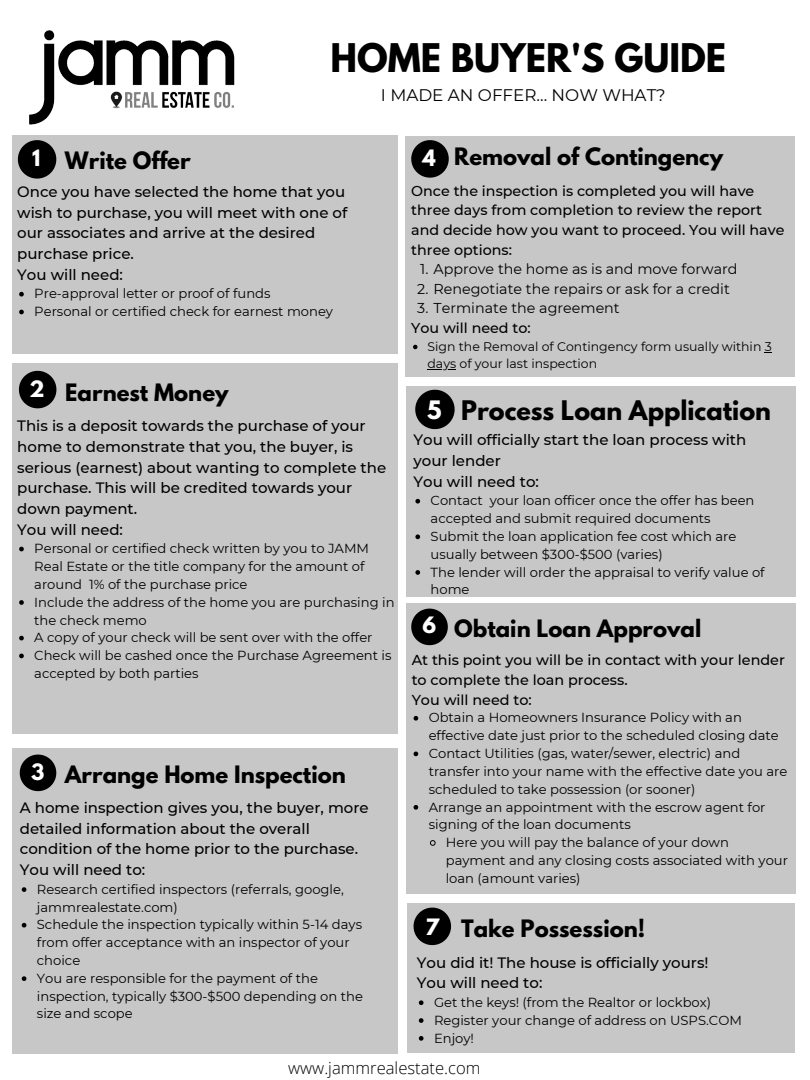
<style>
.page{position:relative;width:810px;height:1080px;background:#fff}
.page>*{position:absolute;margin:0;border:0;box-sizing:border-box;transform-origin:0 0}
.t1{font:700 35px "League Spartan";color:#000}
.t2{font:700 23.88px "League Spartan";color:#000}
.t3{font:700 22.5px "League Spartan";color:#fff}
.t4{font:700 21.25px "League Spartan";color:#000}
.t5{font:700 20px "League Spartan";color:#fff}
.t6{font:16.75px "Montserrat";color:#000}
.t7{font:300 16.62px "Open Sans";color:#000}
.t8{font:500 15px/20.6px "Montserrat";color:#000}
.t9{font:500 14.38px/19.8px "Montserrat";color:#000}
.t10{font:500 14.25px/19.6px "Montserrat";color:#000}
.t11{font:14.25px "Montserrat";color:#000}
.t12{font:13.12px/17.8px "Montserrat";color:#000}
.t13{font:12.5px/17px "Montserrat";color:#000}
</style>
<div class="page">
<div style="left:12px;top:364px;width:386px;height:370px;background:#c7c7c7"></div>
<svg style="left:19px;top:371px;width:37px;height:37px"></svg>
<svg style="left:19px;top:547px;width:5px;height:4px"></svg>
<svg style="left:19px;top:600px;width:5px;height:5px"></svg>
<svg style="left:19px;top:636px;width:5px;height:4px"></svg>
<svg style="left:19px;top:654px;width:5px;height:4px"></svg>
<div style="left:12px;top:748px;width:386px;height:306px;background:#c7c7c7"></div>
<svg style="left:20px;top:755px;width:36px;height:36px"></svg>
<svg style="left:22px;top:887px;width:4px;height:5px"></svg>
<svg style="left:22px;top:923px;width:4px;height:5px"></svg>
<svg style="left:22px;top:976px;width:4px;height:5px"></svg>
<div style="left:12px;top:136px;width:386px;height:218px;background:#c7c7c7"></div>
<svg style="left:18px;top:140px;width:38px;height:39px"></svg>
<svg style="left:19px;top:292px;width:5px;height:5px"></svg>
<svg style="left:19px;top:310px;width:5px;height:4px"></svg>
<div style="left:405px;top:136px;width:390px;height:241px;background:#c7c7c7"></div>
<svg style="left:411px;top:140px;width:38px;height:38px"></svg>
<svg style="left:413px;top:345px;width:5px;height:4px"></svg>
<svg style="left:428px;top:369px;width:28px;height:1px"></svg>
<div style="left:406px;top:386px;width:389px;height:211px;background:#c7c7c7"></div>
<svg style="left:415px;top:390px;width:40px;height:39px"></svg>
<svg style="left:415px;top:499px;width:5px;height:5px"></svg>
<svg style="left:415px;top:534px;width:5px;height:5px"></svg>
<svg style="left:415px;top:570px;width:5px;height:5px"></svg>
<div style="left:406px;top:603px;width:389px;height:291px;background:#c7c7c7"></div>
<svg style="left:411px;top:609px;width:37px;height:36px"></svg>
<svg style="left:414px;top:716px;width:4px;height:5px"></svg>
<svg style="left:414px;top:752px;width:4px;height:4px"></svg>
<svg style="left:414px;top:805px;width:4px;height:5px"></svg>
<svg style="left:430px;top:840px;width:6px;height:6px"></svg>
<div style="left:408px;top:903px;width:387px;height:150px;background:#c7c7c7"></div>
<svg style="left:414px;top:908px;width:37px;height:37px"></svg>
<svg style="left:419px;top:1000px;width:5px;height:5px"></svg>
<svg style="left:419px;top:1018px;width:5px;height:5px"></svg>
<svg style="left:419px;top:1036px;width:5px;height:5px"></svg>
<img style="left:29px;top:30px;width:206px;height:95px">
<p class="t1" style="left:331px;top:41px;width:397px">HOME BUYER'S GUIDE</p>
<p class="t5" style="left:32px;top:148px;width:10px">1</p>
<p class="t4" style="left:65px;top:149px;width:127px">Write Offer</p>
<p class="t8" style="left:17px;top:181px;width:332px">Once you have selected the home that you wish to purchase, you will meet with one of our associates and arrive at the desired purchase price.</p>
<p class="t8" style="left:17px;top:264px;width:107px">You will need:</p>
<p class="t12" style="left:34px;top:285px;width:238px">Pre-approval letter or proof of funds</p>
<p class="t12" style="left:34px;top:303px;width:300px">Personal or certified check for earnest money</p>
<p class="t6" style="left:381px;top:84px;width:286px">I MADE AN OFFER... NOW WHAT?</p>
<p class="t5" style="left:423px;top:148px;width:15px">4</p>
<p class="t4" style="left:454px;top:146px;width:270px">Removal of Contingency</p>
<p class="t10" style="left:411px;top:181px;width:375px">Once the inspection is completed you will have three days from completion to review the report and decide how you want to proceed. You will have three options:</p>
<p class="t11" style="left:420px;top:260px;width:319px">1. Approve the home as is and move forward</p>
<p class="t11" style="left:417px;top:280px;width:314px">2. Renegotiate the repairs or ask for a credit</p>
<p class="t11" style="left:417px;top:300px;width:204px">3. Terminate the agreement</p>
<p class="t13" style="left:428px;top:338px;width:346px">Sign the Removal of Contingency form usually within 3 days of your last inspection</p>
<p class="t10" style="left:411px;top:318px;width:121px">You will need to:</p>
<p class="t5" style="left:29px;top:379px;width:17px">2</p>
<p class="t4" style="left:65px;top:382px;width:165px">Earnest Money</p>
<p class="t8" style="left:17px;top:416px;width:370px">This is a deposit towards the purchase of your home to demonstrate that you, the buyer, is serious (earnest) about wanting to complete the purchase. This will be credited towards your down payment.</p>
<p class="t8" style="left:17px;top:519px;width:107px">You will need:</p>
<p class="t12" style="left:34px;top:540px;width:336px">Personal or certified check written by you to JAMM<br>Real Estate or the title company for the amount of around 1% of the purchase price</p>
<p class="t12" style="left:34px;top:593px;width:362px">Include the address of the home you are purchasing in the check memo</p>
<p class="t12" style="left:34px;top:629px;width:340px">A copy of your check will be sent over with the offer</p>
<p class="t12" style="left:34px;top:647px;width:359px">Check will be cashed once the Purchase Agreement is accepted by both parties</p>
<p class="t5" style="left:31px;top:762px;width:15px">3</p>
<p class="t4" style="left:65px;top:763px;width:282px">Arrange Home Inspection</p>
<p class="t8" style="left:20px;top:797px;width:350px">A home inspection gives you, the buyer, more detailed information about the overall condition of the home prior to the purchase.</p>
<p class="t8" style="left:20px;top:859px;width:127px">You will need to:</p>
<p class="t12" style="left:37px;top:880px;width:308px">Research certified inspectors (referrals, google, jammrealestate.com)</p>
<p class="t12" style="left:37px;top:916px;width:327px">Schedule the inspection typically within 5-14 days from offer acceptance with an inspector of your choice</p>
<p class="t12" style="left:37px;top:969px;width:328px">You are responsible for the payment of the inspection, typically $300-$500 depending on the size and scope</p>
<p class="t3" style="left:427px;top:399px;width:16px">5</p>
<p class="t2" style="left:461px;top:398px;width:311px">Process Loan Application</p>
<p class="t8" style="left:414px;top:430px;width:334px">You will officially start the loan process with your lender</p>
<p class="t8" style="left:414px;top:471px;width:127px">You will need to:</p>
<p class="t12" style="left:431px;top:492px;width:325px">Contact your loan officer once the offer has been accepted and submit required documents</p>
<p class="t12" style="left:431px;top:527px;width:307px">Submit the loan application fee cost which are usually between $300-$500 (varies)</p>
<p class="t12" style="left:431px;top:563px;width:336px">The lender will order the appraisal to verify value of home</p>
<p class="t5" style="left:423px;top:615px;width:15px">6</p>
<p class="t4" style="left:454px;top:618px;width:249px">Obtain Loan Approval</p>
<p class="t9" style="left:412px;top:650px;width:375px">At this point you will be in contact with your lender to complete the loan process.</p>
<p class="t9" style="left:412px;top:690px;width:122px">You will need to:</p>
<p class="t12" style="left:429px;top:709px;width:352px">Obtain a Homeowners Insurance Policy with an effective date just prior to the scheduled closing date</p>
<p class="t12" style="left:429px;top:745px;width:360px">Contact Utilities (gas, water/sewer, electric) and transfer into your name with the effective date you are scheduled to take possession (or sooner)</p>
<p class="t12" style="left:429px;top:798px;width:338px">Arrange an appointment with the escrow agent for signing of the loan documents</p>
<p class="t12" style="left:446px;top:834px;width:344px">Here you will pay the balance of your down payment and any closing costs associated with your loan (amount varies)</p>
<p class="t5" style="left:426px;top:917px;width:15px">7</p>
<p class="t4" style="left:461px;top:918px;width:186px">Take Possession!</p>
<p class="t8" style="left:417px;top:952px;width:293px">You did it! The house is officially yours!</p>
<p class="t8" style="left:417px;top:973px;width:127px">You will need to:</p>
<p class="t12" style="left:434px;top:993px;width:279px">Get the keys! (from the Realtor or lockbox)</p>
<p class="t12" style="left:434px;top:1011px;width:309px">Register your change of address on USPS.COM</p>
<p class="t12" style="left:434px;top:1029px;width:42px">Enjoy!</p>
<p class="t7" style="left:288px;top:1056px;width:194px">www.jammrealestate.com</p>
</div>
